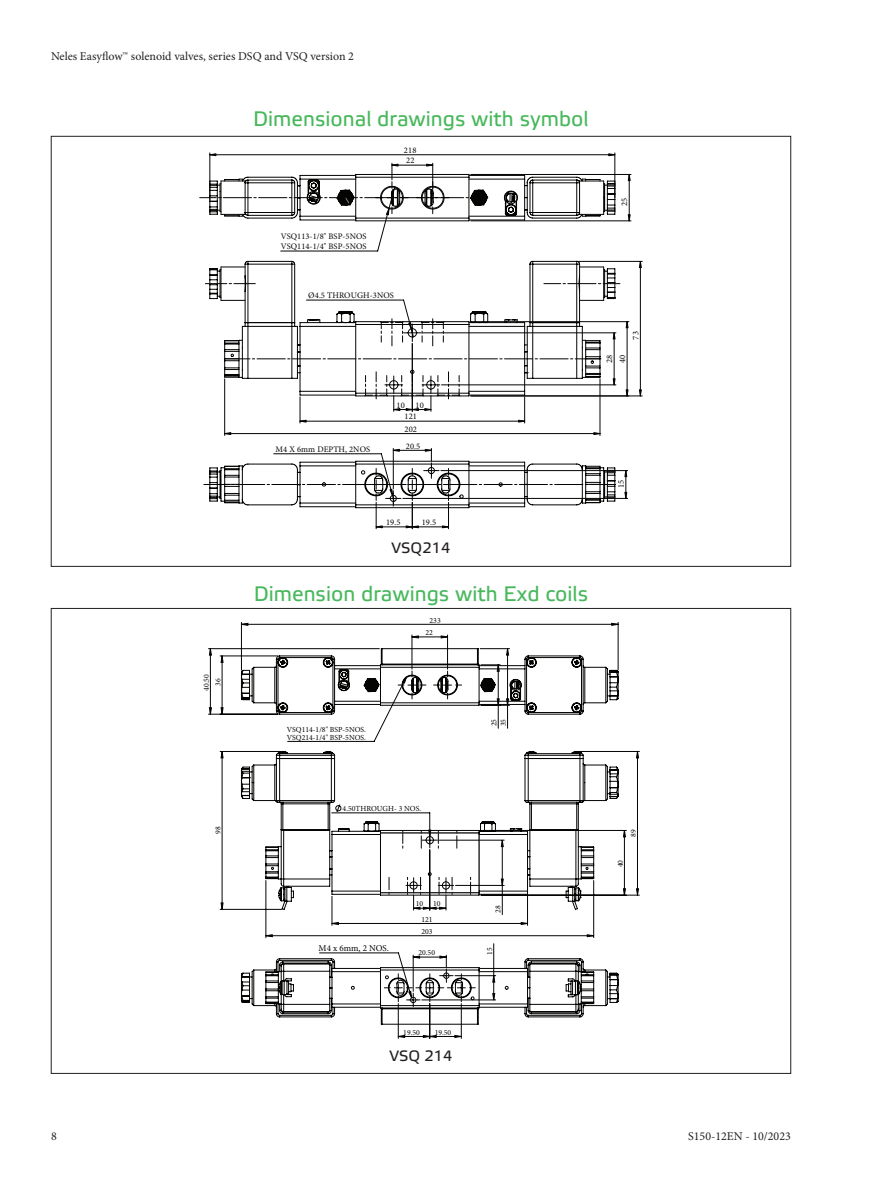
<style>
.page{position:relative;width:893px;height:1191px;background:#fff}
.page>*{position:absolute;margin:0;border:0;box-sizing:border-box;transform-origin:0 0}
.t1{font:21px "Etelka Text Pro";color:#48b85c}
.t2{font:15px "Etelka Text Pro";color:#231f20}
.t3{font:13.05px "Etelka Text Pro";color:#040503}
.t4{font:12px "Minion Pro";color:#231f20}
.t5{font:9px "Minion Pro";color:#040503}
.t6{font:8.55px/11.7px "Minion Pro";letter-spacing:.005em;color:#040503}
.t7{font:7.8px/12.6px "Minion Pro";color:#040503}
</style>
<div class="page">
<hr style="left:403px;top:498px;width:225px;height:1px;background:#040503">
<hr style="left:441px;top:470px;width:187px;height:1px;background:#040503">
<svg style="left:624px;top:470px;width:3px;height:29px"></svg>
<svg style="left:209px;top:461px;width:406px;height:68px"></svg>
<svg style="left:200px;top:197px;width:288px;height:299px"></svg>
<hr style="left:471px;top:174px;width:160px;height:1px;background:#040503">
<hr style="left:629px;top:174px;width:1px;height:47px;background:#040503">
<hr style="left:471px;top:221px;width:160px;height:1px;background:#040503">
<svg style="left:205px;top:153px;width:415px;height:246px"></svg>
<hr style="left:640px;top:261px;width:1px;height:135px;background:#040503">
<hr style="left:579px;top:261px;width:63px;height:1px;background:#040503">
<hr style="left:471px;top:396px;width:171px;height:1px;background:#040503">
<hr style="left:300px;top:421px;width:225px;height:1px;background:#040503">
<hr style="left:471px;top:321px;width:158px;height:1px;background:#040503">
<hr style="left:627px;top:322px;width:1px;height:74px;background:#040503">
<hr style="left:412px;top:343px;width:1px;height:68px;background:#040503">
<hr style="left:614px;top:333px;width:1px;height:52px;background:#040503">
<hr style="left:423px;top:332px;width:193px;height:1px;background:#040503">
<hr style="left:441px;top:384px;width:175px;height:1px;background:#040503">
<hr style="left:600px;top:379px;width:1px;height:56px;background:#040503">
<hr style="left:224px;top:379px;width:1px;height:56px;background:#040503">
<hr style="left:225px;top:433px;width:375px;height:1px;background:#040503">
<svg style="left:639px;top:389px;width:3px;height:7px"></svg>
<svg style="left:408px;top:322px;width:4px;height:7px"></svg>
<svg style="left:639px;top:261px;width:3px;height:7px"></svg>
<svg style="left:518px;top:397px;width:7px;height:26px"></svg>
<svg style="left:393px;top:395px;width:39px;height:16px"></svg>
<svg style="left:300px;top:397px;width:6px;height:26px"></svg>
<svg style="left:593px;top:432px;width:7px;height:3px"></svg>
<svg style="left:224px;top:432px;width:7px;height:3px"></svg>
<hr style="left:241px;top:622px;width:1px;height:48px;background:#040503">
<hr style="left:618px;top:622px;width:1px;height:48px;background:#040503">
<hr style="left:398px;top:1003px;width:1px;height:35px;background:#040503">
<hr style="left:429px;top:1003px;width:1px;height:35px;background:#040503">
<hr style="left:461px;top:1003px;width:1px;height:35px;background:#040503">
<hr style="left:481px;top:895px;width:158px;height:1px;background:#040503">
<hr style="left:580px;top:751px;width:59px;height:1px;background:#040503">
<hr style="left:208px;top:648px;width:171px;height:1px;background:#040503">
<hr style="left:208px;top:714px;width:70px;height:1px;background:#040503">
<hr style="left:481px;top:830px;width:145px;height:1px;background:#040503">
<svg style="left:242px;top:623px;width:376px;height:414px"></svg>
<svg style="left:636px;top:752px;width:2px;height:143px"></svg>
<svg style="left:209px;top:648px;width:416px;height:352px"></svg>
<svg style="left:241px;top:648px;width:378px;height:376px"></svg>
<h3 class="t4" style="left:51px;top:48px;width:305px">Neles Easyflow™ solenoid valves, series DSQ and VSQ version 2</h3>
<h1 class="t1" style="left:253px;top:107px;width:337px">Dimensional drawings with symbol</h1>
<p class="t6" style="left:404px;top:144px;width:14px">218</p>
<p class="t7" style="left:200px;top:691px;width:18px;rotate:-90deg">40.50</p>
<p class="t7" style="left:212px;top:685px;width:9px;rotate:-90deg">36</p>
<p class="t7" style="left:212px;top:834px;width:9px;rotate:-90deg">98</p>
<p class="t6" style="left:406px;top:155px;width:10px">22</p>
<p class="t6" style="left:281px;top:230px;width:87px">VSQ113-1/8" BSP-5NOS</p>
<p class="t6" style="left:281px;top:241px;width:87px">VSQ114-1/4" BSP-5NOS</p>
<p class="t6" style="left:308px;top:290px;width:87px">Ø4.5 THROUGH-3NOS</p>
<p class="t6" style="left:405px;top:399px;width:14px;text-indent:-8px">10<br>121</p>
<p class="t6" style="left:416px;top:399px;width:10px">10</p>
<p class="t6" style="left:276px;top:443px;width:96px">M4 X 6mm DEPTH, 2NOS</p>
<p class="t6" style="left:405px;top:423px;width:14px">202</p>
<p class="t6" style="left:406px;top:440px;width:16px">20.5</p>
<p class="t6" style="left:386px;top:516px;width:16px">19.5</p>
<p class="t6" style="left:422px;top:516px;width:16px">19.5</p>
<h3 class="t3" style="left:391px;top:535px;width:53px">VSQ214</h3>
<h1 class="t1" style="left:254px;top:583px;width:336px">Dimension drawings with Exd coils</h1>
<p class="t7" style="left:425px;top:614px;width:17px;text-indent:4px">233<br>22</p>
<h2 class="t2" style="left:392px;top:540px;width:60px">VSQ214</h2>
<p class="t6" style="left:619px;top:206px;width:10px;rotate:-90deg">25</p>
<p class="t6" style="left:630px;top:339px;width:10px;rotate:-90deg">73</p>
<p class="t6" style="left:616px;top:363px;width:10px;rotate:-90deg">40</p>
<p class="t6" style="left:604px;top:363px;width:10px;rotate:-90deg">28</p>
<p class="t6" style="left:615px;top:488px;width:10px;rotate:-90deg">15</p>
<p class="t7" style="left:287px;top:725px;width:81px;line-height:7.8px">VSQ114-1/8" BSP-5NOS.<br>VSQ214-1/4" BSP-5NOS.</p>
<p class="t7" style="left:343px;top:802px;width:80px">4.50THROUGH- 3 NOS.</p>
<p class="t7" style="left:416px;top:897px;width:9px">10</p>
<p class="t7" style="left:433px;top:897px;width:9px">10</p>
<p class="t7" style="left:421px;top:913px;width:13px">121</p>
<p class="t7" style="left:421px;top:925px;width:13px">203</p>
<p class="t7" style="left:489px;top:726px;width:9px;line-height:9.3px;rotate:-90deg">25<br>35</p>
<p class="t7" style="left:492px;top:913px;width:9px;rotate:-90deg">28</p>
<p class="t5" style="left:319px;top:942px;width:72px">M4 x 6mm, 2 NOS.</p>
<p class="t7" style="left:418px;top:946px;width:18px">20.50</p>
<p class="t7" style="left:483px;top:954px;width:9px;rotate:-90deg">15</p>
<p class="t7" style="left:403px;top:1026px;width:18px">19.50</p>
<p class="t7" style="left:435px;top:1026px;width:18px">19.50</p>
<h2 class="t2" style="left:389px;top:1048px;width:64px">VSQ 214</h2>
<p class="t7" style="left:627px;top:837px;width:9px;rotate:-90deg">89</p>
<p class="t7" style="left:614px;top:867px;width:9px;rotate:-90deg">40</p>
<h3 class="t4" style="left:51px;top:1128px;width:7px">8</h3>
<h3 class="t4" style="left:688px;top:1128px;width:104px">S150-12EN - 10/2023</h3>
</div>
